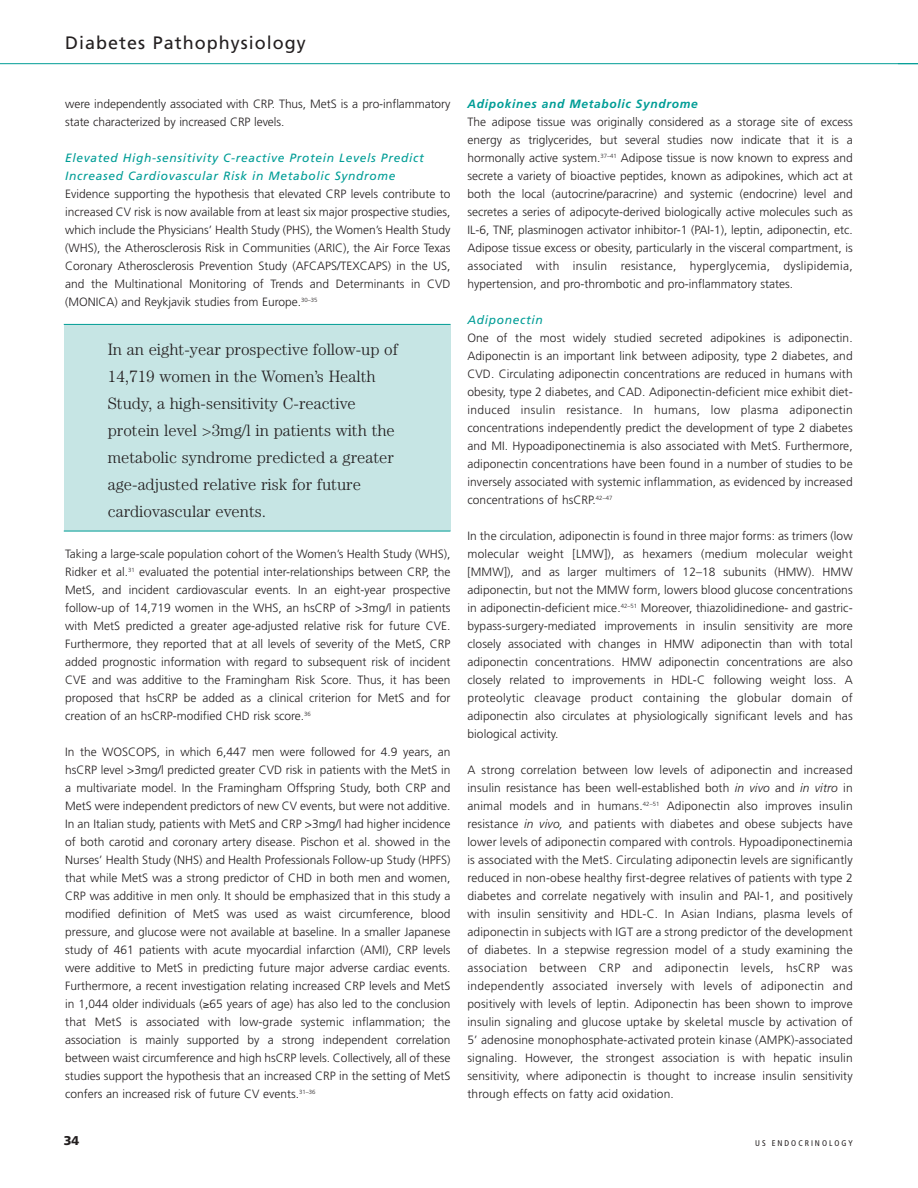
<style>
.page{position:relative;width:918px;height:1188px;background:#fff}
.page>*{position:absolute;margin:0;border:0;box-sizing:border-box;transform-origin:0 0}
.t1{font:18px "Frutiger";letter-spacing:.055em;color:#231f20}
.t2{font:300 16.5px/27px "Century";color:#231f20}
.t3{font:900 12.75px "Frutiger";color:#231f20}
.t4{font:300 12px/18px "Frutiger";color:#231f20}
.t5{font:condensed 8.25px "Frutiger";letter-spacing:.24em;color:#231f20}
.s1{font-weight:400;font-style:italic;color:#009d96}
.s2{font-weight:700;font-style:italic;color:#009d96}
.s3{font-style:italic}
</style>
<div class="page">
<svg style="left:0;top:63px;width:918px;height:469px"></svg>
<p class="t1" style="left:65px;top:36px;width:242px">Diabetes Pathophysiology</p>
<p class="t4" style="left:65px;top:96px;width:387px">were independently associated with CRP. Thus, MetS is a pro-inflammatory state characterized by increased CRP levels.</p>
<p class="t4" style="left:65px;top:150px;width:387px"><span class="s1">Elevated High-sensitivity C-reactive Protein Levels Predict Increased Cardiovascular Risk in Metabolic Syndrome<br></span>Evidence supporting the hypothesis that elevated CRP levels contribute to increased CV risk is now available from at least six major prospective studies, which include the Physicians’ Health Study (PHS), the Women’s Health Study (WHS), the Atherosclerosis Risk in Communities (ARIC), the Air Force Texas Coronary Atherosclerosis Prevention Study (AFCAPS/TEXCAPS) in the US, and the Multinational Monitoring of Trends and Determinants in CVD (MONICA) and Reykjavik studies from Europe.<sup>30–35</sup></p>
<p class="t2" style="left:108px;top:337px;width:292px">In an eight-year prospective follow-up of 14,719 women in the Women’s Health Study, a high-sensitivity C-reactive protein level &gt;3mg/l in patients with the metabolic syndrome predicted a greater age-adjusted relative risk for future cardiovascular events.</p>
<p class="t4" style="left:65px;top:546px;width:387px;text-align:justify">Taking a large-scale population cohort of the Women’s Health Study (WHS), Ridker et al.<sup>31</sup> evaluated the potential inter-relationships between CRP, the MetS, and incident cardiovascular events. In an eight-year prospective follow-up of 14,719 women in the WHS, an hsCRP of &gt;3mg/l in patients with MetS predicted a greater age-adjusted relative risk for future CVE.<br>Furthermore, they reported that at all levels of severity of the MetS, CRP added prognostic information with regard to subsequent risk of incident CVE and was additive to the Framingham Risk Score. Thus, it has been proposed that hsCRP be added as a clinical criterion for MetS and for creation of an hsCRP-modified CHD risk score.<sup>36</sup></p>
<p class="t4" style="left:65px;top:744px;width:387px;text-align:justify">In the WOSCOPS, in which 6,447 men were followed for 4.9 years, an hsCRP level &gt;3mg/l predicted greater CVD risk in patients with the MetS in a multivariate model. In the Framingham Offspring Study, both CRP and MetS were independent predictors of new CV events, but were not additive.<br>In an Italian study, patients with MetS and CRP &gt;3mg/l had higher incidence of both carotid and coronary artery disease. Pischon et al. showed in the Nurses’ Health Study (NHS) and Health Professionals Follow-up Study (HPFS) that while MetS was a strong predictor of CHD in both men and women, CRP was additive in men only. It should be emphasized that in this study a modified definition of MetS was used as waist circumference, blood pressure, and glucose were not available at baseline. In a smaller Japanese study of 461 patients with acute myocardial infarction (AMI), CRP levels were additive to MetS in predicting future major adverse cardiac events.<br>Furthermore, a recent investigation relating increased CRP levels and MetS in 1,044 older individuals (≥65 years of age) has also led to the conclusion that MetS is associated with low-grade systemic inflammation; the association is mainly supported by a strong independent correlation between waist circumference and high hsCRP levels. Collectively, all of these studies support the hypothesis that an increased CRP in the setting of MetS confers an increased risk of future CV events.<sup>31–36</sup></p>
<p class="t4" style="left:468px;top:96px;width:387px"><span class="s2">Adipokines and Metabolic Syndrome<br></span>The adipose tissue was originally considered as a storage site of excess energy as triglycerides, but several studies now indicate that it is a hormonally active system.<sup>37–41</sup> Adipose tissue is now known to express and secrete a variety of bioactive peptides, known as adipokines, which act at both the local (autocrine/paracrine) and systemic (endocrine) level and secretes a series of adipocyte-derived biologically active molecules such as IL-6, TNF, plasminogen activator inhibitor-1 (PAI-1), leptin, adiponectin, etc.<br>Adipose tissue excess or obesity, particularly in the visceral compartment, is associated with insulin resistance, hyperglycemia, dyslipidemia, hypertension, and pro-thrombotic and pro-inflammatory states.</p>
<p class="t4" style="left:468px;top:312px;width:387px"><span class="s1">Adiponectin<br></span>One of the most widely studied secreted adipokines is adiponectin.<br>Adiponectin is an important link between adiposity, type 2 diabetes, and CVD. Circulating adiponectin concentrations are reduced in humans with obesity, type 2 diabetes, and CAD. Adiponectin-deficient mice exhibit diet&shy;induced insulin resistance. In humans, low plasma adiponectin concentrations independently predict the development of type 2 diabetes and MI. Hypoadiponectinemia is also associated with MetS. Furthermore, adiponectin concentrations have been found in a number of studies to be inversely associated with systemic inflammation, as evidenced by increased concentrations of hsCRP.<sup>42–47</sup></p>
<p class="t4" style="left:468px;top:528px;width:387px;text-align:justify">In the circulation, adiponectin is found in three major forms: as trimers (low molecular weight [LMW]), as hexamers (medium molecular weight [MMW]), and as larger multimers of 12–18 subunits (HMW). HMW adiponectin, but not the MMW form, lowers blood glucose concentrations in adiponectin-deficient mice.<sup>42–51</sup> Moreover, thiazolidinedione- and gastric&shy;bypass-surgery-mediated improvements in insulin sensitivity are more closely associated with changes in HMW adiponectin than with total adiponectin concentrations. HMW adiponectin concentrations are also closely related to improvements in HDL-C following weight loss. A proteolytic cleavage product containing the globular domain of adiponectin also circulates at physiologically significant levels and has biological activity.</p>
<p class="t4" style="left:468px;top:762px;width:387px;text-align:justify">A strong correlation between low levels of adiponectin and increased insulin resistance has been well-established both <span class="s3">in vivo</span> and <span class="s3">in vitro</span> in animal models and in humans.<sup>42–51</sup> Adiponectin also improves insulin resistance <span class="s3">in vivo,</span> and patients with diabetes and obese subjects have lower levels of adiponectin compared with controls. Hypoadiponectinemia is associated with the MetS. Circulating adiponectin levels are significantly reduced in non-obese healthy first-degree relatives of patients with type 2 diabetes and correlate negatively with insulin and PAI-1, and positively with insulin sensitivity and HDL-C. In Asian Indians, plasma levels of adiponectin in subjects with IGT are a strong predictor of the development of diabetes. In a stepwise regression model of a study examining the association between CRP and adiponectin levels, hsCRP was independently associated inversely with levels of adiponectin and positively with levels of leptin. Adiponectin has been shown to improve insulin signaling and glucose uptake by skeletal muscle by activation of 5’ adenosine monophosphate-activated protein kinase (AMPK)-associated signaling. However, the strongest association is with hepatic insulin sensitivity, where adiponectin is thought to increase insulin sensitivity through effects on fatty acid oxidation.</p>
<p class="t3" style="left:64px;top:1136px;width:17px">34</p>
<p class="t5" style="left:755px;top:1140px;width:99px">US ENDOCRINOLOGY</p>
</div>
